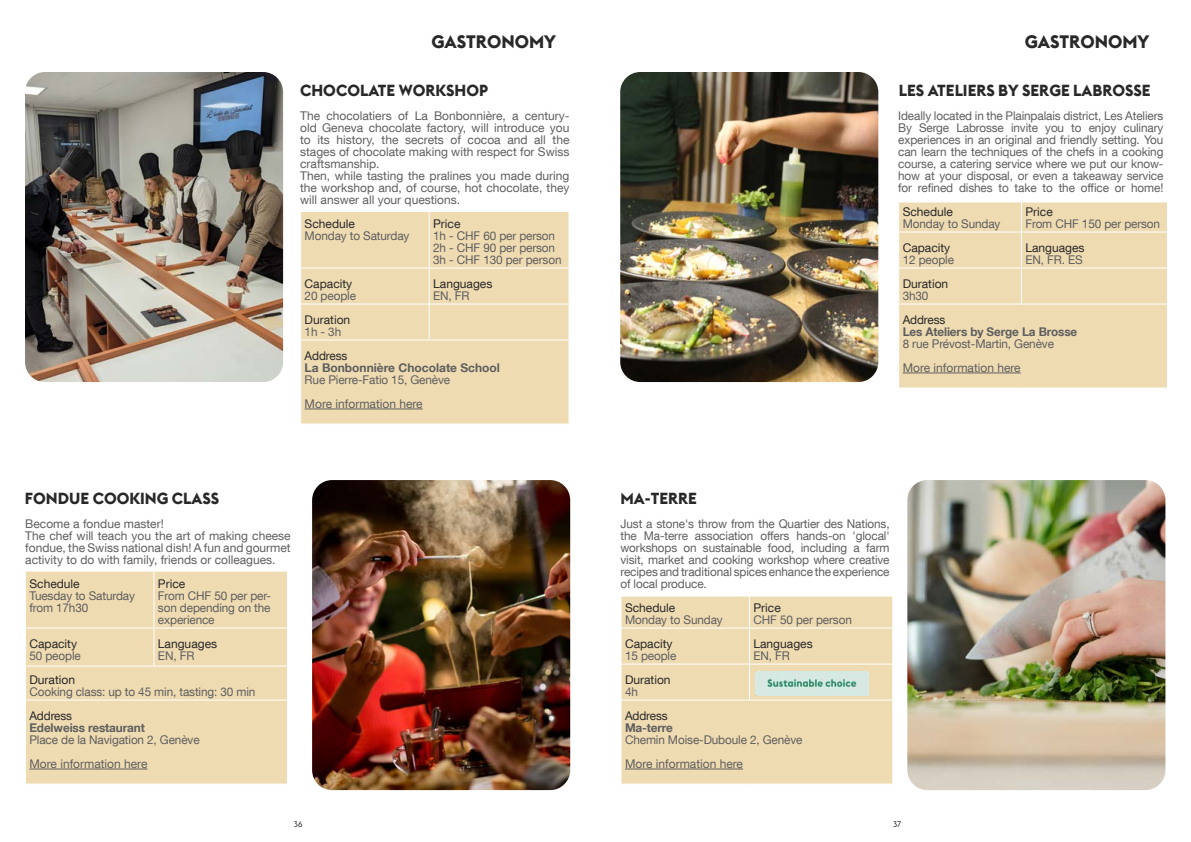
<style>
.page{position:relative;width:1191px;height:842px;background:#fff}
.page>*{position:absolute;margin:0;border:0;box-sizing:border-box;transform-origin:0 0}
.t1{font:700 18px "Euclid Flex Geneva";color:#282828}
.t2{font:700 16px "Euclid Flex Geneva";color:#282828}
.t3{font:12px/12px "Helvetica Neue LT Com";color:#5e5e5e}
.t4{font:12px "Helvetica Neue LT Com";color:#282828}
.t5{font:700 12px "Helvetica Neue LT Com";letter-spacing:-.01em;color:#5e5e5e}
.t6{font:8px "Euclid Flex Geneva";color:#282828}
</style>
<div class="page">
<img style="left:312px;top:480px;width:258px;height:310px">
<img style="left:25px;top:72px;width:258px;height:310px">
<img style="left:620px;top:72px;width:258px;height:310px">
<img style="left:907px;top:480px;width:258px;height:310px">
<div style="left:301px;top:212px;width:267px;height:212px;background:#efdbb2"></div>
<hr style="left:429px;top:212px;width:1px;height:56px;background:#fff">
<hr style="left:300px;top:268px;width:129px;height:1px;background:#fff">
<hr style="left:429px;top:268px;width:140px;height:1px;background:#fff">
<hr style="left:429px;top:269px;width:1px;height:35px;background:#fff">
<hr style="left:300px;top:304px;width:129px;height:1px;background:#fff">
<hr style="left:429px;top:304px;width:140px;height:1px;background:#fff">
<hr style="left:429px;top:305px;width:1px;height:35px;background:#fff">
<hr style="left:300px;top:340px;width:129px;height:1px;background:#fff">
<hr style="left:429px;top:340px;width:140px;height:1px;background:#fff">
<hr style="left:305px;top:409px;width:118px;height:1px;background:#5e5e5e">
<div style="left:26px;top:571px;width:261px;height:213px;background:#efdbb2"></div>
<hr style="left:153px;top:571px;width:1px;height:57px;background:#fff">
<hr style="left:25px;top:628px;width:129px;height:1px;background:#fff">
<hr style="left:154px;top:628px;width:134px;height:1px;background:#fff">
<hr style="left:153px;top:629px;width:1px;height:37px;background:#fff">
<hr style="left:25px;top:666px;width:129px;height:1px;background:#fff">
<hr style="left:154px;top:666px;width:134px;height:1px;background:#fff">
<hr style="left:25px;top:700px;width:129px;height:1px;background:#fff">
<hr style="left:154px;top:700px;width:134px;height:1px;background:#fff">
<hr style="left:29px;top:769px;width:118px;height:1px;background:#5e5e5e">
<div style="left:899px;top:202px;width:268px;height:186px;background:#efdbb2"></div>
<hr style="left:1021px;top:202px;width:1px;height:30px;background:#fff">
<hr style="left:898px;top:232px;width:123px;height:1px;background:#fff">
<hr style="left:1021px;top:232px;width:147px;height:1px;background:#fff">
<hr style="left:1021px;top:233px;width:1px;height:35px;background:#fff">
<hr style="left:898px;top:268px;width:123px;height:1px;background:#fff">
<hr style="left:1021px;top:268px;width:147px;height:1px;background:#fff">
<hr style="left:1021px;top:269px;width:1px;height:35px;background:#fff">
<hr style="left:898px;top:304px;width:123px;height:1px;background:#fff">
<hr style="left:1021px;top:304px;width:147px;height:1px;background:#fff">
<hr style="left:902px;top:373px;width:118px;height:1px;background:#5e5e5e">
<div style="left:621px;top:596px;width:271px;height:188px;background:#efdbb2"></div>
<hr style="left:749px;top:596px;width:1px;height:32px;background:#fff">
<hr style="left:620px;top:628px;width:129px;height:1px;background:#fff">
<hr style="left:749px;top:628px;width:144px;height:1px;background:#fff">
<hr style="left:749px;top:629px;width:1px;height:35px;background:#fff">
<hr style="left:620px;top:664px;width:129px;height:1px;background:#fff">
<hr style="left:749px;top:664px;width:144px;height:1px;background:#fff">
<hr style="left:749px;top:665px;width:1px;height:35px;background:#fff">
<hr style="left:620px;top:700px;width:129px;height:1px;background:#fff">
<hr style="left:749px;top:700px;width:144px;height:1px;background:#fff">
<hr style="left:625px;top:769px;width:118px;height:1px;background:#5e5e5e">
<img style="left:755px;top:671px;width:113px;height:24px">
<h1 class="t1" style="left:431px;top:30px;width:126px">GASTRONOMY</h1>
<h2 class="t2" style="left:300px;top:80px;width:189px">CHOCOLATE WORKSHOP</h2>
<p class="t3" style="left:300px;top:109px;width:271px">The chocolatiers of La Bonbonnière, a century&shy;old Geneva chocolate factory, will introduce you to its history, the secrets of cocoa and all the stages of chocolate making with respect for Swiss craftsmanship.<br>Then, while tasting the pralines you made during the workshop and, of course, hot chocolate, they will answer all your questions.</p>
<p class="t4" style="left:305px;top:216px;width:52px">Schedule</p>
<p class="t3" style="left:305px;top:229px;width:106px">Monday to Saturday</p>
<p class="t4" style="left:305px;top:276px;width:49px">Capacity</p>
<p class="t3" style="left:305px;top:289px;width:53px">20 people</p>
<p class="t4" style="left:433px;top:216px;width:29px">Price</p>
<p class="t3" style="left:433px;top:229px;width:130px">1h - CHF 60 per person<br>2h - CHF 90 per person<br>3h - CHF 130 per person</p>
<p class="t4" style="left:433px;top:276px;width:61px">Languages</p>
<p class="t3" style="left:433px;top:289px;width:38px">EN, FR</p>
<p class="t4" style="left:305px;top:312px;width:47px">Duration</p>
<p class="t3" style="left:305px;top:325px;width:38px">1h - 3h</p>
<p class="t4" style="left:305px;top:348px;width:44px">Address</p>
<p class="t5" style="left:305px;top:360px;width:197px">La Bonbonnière Chocolate School</p>
<p class="t3" style="left:305px;top:367px;width:147px;line-height:24px">Rue Pierre-Fatio 15, Genève<br>More information here</p>
<h2 class="t2" style="left:25px;top:488px;width:196px">FONDUE COOKING CLASS</h2>
<p class="t3" style="left:25px;top:517px;width:267px">Become a fondue master!<br>The chef will teach you the art of making cheese fondue, the Swiss national dish! A fun and gourmet activity to do with family, friends or colleagues.</p>
<p class="t4" style="left:29px;top:576px;width:52px">Schedule</p>
<p class="t3" style="left:29px;top:589px;width:107px">Tuesday to Saturday from 17h30</p>
<p class="t4" style="left:29px;top:636px;width:49px">Capacity</p>
<p class="t3" style="left:29px;top:649px;width:53px">50 people</p>
<p class="t4" style="left:158px;top:576px;width:29px">Price</p>
<p class="t3" style="left:158px;top:589px;width:115px;text-align:justify">From CHF 50 per per&shy;son depending on the experience</p>
<p class="t4" style="left:158px;top:636px;width:61px">Languages</p>
<p class="t3" style="left:158px;top:649px;width:38px">EN, FR</p>
<p class="t4" style="left:29px;top:672px;width:47px">Duration</p>
<p class="t3" style="left:29px;top:685px;width:227px">Cooking class: up to 45 min, tasting: 30 min</p>
<p class="t4" style="left:29px;top:708px;width:44px">Address</p>
<p class="t5" style="left:29px;top:720px;width:117px">Edelweiss restaurant</p>
<p class="t3" style="left:29px;top:727px;width:172px;line-height:24px">Place de la Navigation 2, Genève<br>More information here</p>
<p class="t6" style="left:294px;top:819px;width:10px">36</p>
<h1 class="t1" style="left:1024px;top:30px;width:126px">GASTRONOMY</h1>
<h2 class="t2" style="left:899px;top:80px;width:253px">LES ATELIERS BY SERGE LABROSSE</h2>
<p class="t3" style="left:898px;top:109px;width:267px;text-align:justify">Ideally located in the Plainpalais district, Les Ateliers By Serge Labrosse invite you to enjoy culinary experiences in an original and friendly setting. You can learn the techniques of the chefs in a cooking course, a catering service where we put our know&shy;how at your disposal, or even a takeaway service for refined dishes to take to the office or home!</p>
<p class="t4" style="left:902px;top:204px;width:52px">Schedule</p>
<p class="t3" style="left:902px;top:217px;width:99px">Monday to Sunday</p>
<p class="t4" style="left:902px;top:240px;width:49px">Capacity</p>
<p class="t3" style="left:902px;top:253px;width:53px">12 people</p>
<p class="t4" style="left:1025px;top:204px;width:29px">Price</p>
<p class="t3" style="left:1025px;top:217px;width:136px">From CHF 150 per person</p>
<p class="t4" style="left:1025px;top:240px;width:61px">Languages</p>
<p class="t3" style="left:1025px;top:253px;width:59px">EN, FR. ES</p>
<p class="t4" style="left:902px;top:276px;width:47px">Duration</p>
<p class="t3" style="left:902px;top:289px;width:27px">3h30</p>
<p class="t4" style="left:902px;top:312px;width:44px">Address</p>
<p class="t5" style="left:902px;top:324px;width:176px">Les Ateliers by Serge La Brosse</p>
<p class="t3" style="left:902px;top:331px;width:153px;line-height:24px">8 rue Prévost-Martin, Genève<br>More information here</p>
<h2 class="t2" style="left:620px;top:488px;width:78px">MA-TERRE</h2>
<p class="t3" style="left:620px;top:517px;width:271px;text-align:justify">Just a stone's throw from the Quartier des Nations, the Ma-terre association offers hands-on 'glocal' workshops on sustainable food, including a farm visit, market and cooking workshop where creative recipes and traditional spices enhance the experience of local produce.</p>
<p class="t4" style="left:625px;top:600px;width:52px">Schedule</p>
<p class="t3" style="left:625px;top:613px;width:99px">Monday to Sunday</p>
<p class="t4" style="left:625px;top:636px;width:49px">Capacity</p>
<p class="t3" style="left:625px;top:649px;width:53px">15 people</p>
<p class="t4" style="left:753px;top:600px;width:29px">Price</p>
<p class="t3" style="left:753px;top:613px;width:100px">CHF 50 per person</p>
<p class="t4" style="left:753px;top:636px;width:61px">Languages</p>
<p class="t3" style="left:753px;top:649px;width:38px">EN, FR</p>
<p class="t4" style="left:625px;top:672px;width:47px">Duration</p>
<p class="t3" style="left:625px;top:685px;width:14px">4h</p>
<p class="t4" style="left:625px;top:708px;width:44px">Address</p>
<p class="t5" style="left:625px;top:720px;width:49px">Ma-terre</p>
<p class="t3" style="left:625px;top:727px;width:179px;line-height:24px">Chemin Moise-Duboule 2, Genève<br>More information here</p>
<p class="t6" style="left:893px;top:819px;width:10px">37</p>
</div>
